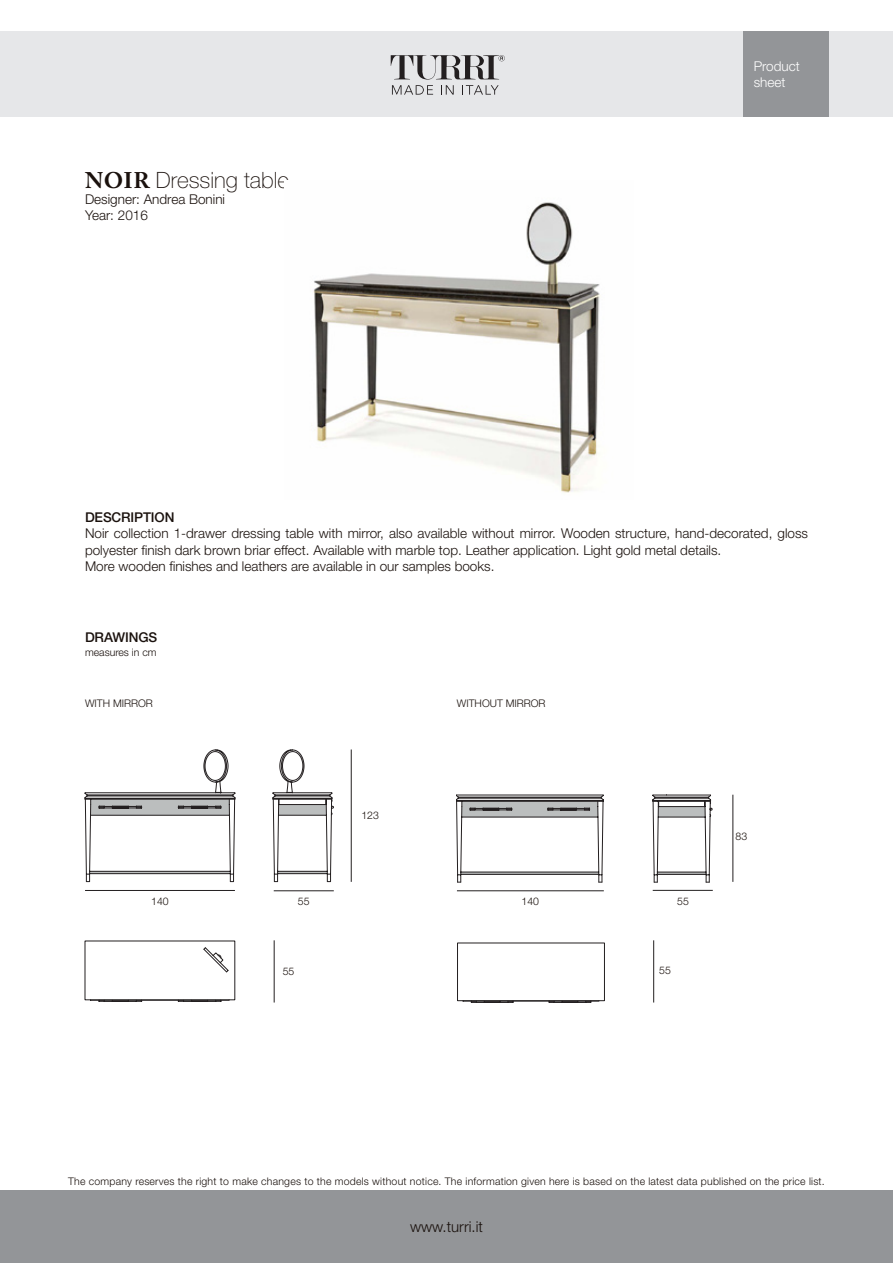
<style>
.page{position:relative;width:893px;height:1263px;background:#fff}
.page>*{position:absolute;margin:0;border:0;box-sizing:border-box;transform-origin:0 0}
.t1{font:100 22.5px "Helvetica Neue";color:#1a110d}
.t2{font:300 15px "Helvetica Neue";color:#1a110d}
.t3{font:300 13.5px/16.2px "Helvetica Neue";color:#1a110d}
.t4{font:500 13.5px "Helvetica Neue";letter-spacing:-.01em;color:#1a110d}
.t5{font:300 13.5px/16.2px "Helvetica Neue";color:#fff}
.t6{font:300 10.5px "Helvetica Neue";letter-spacing:.02em;color:#1a110d}
.t7{font:300 10.5px "Helvetica Neue";color:#1a110d}
.s1{font-family:"Adobe Caslon Pro";font-weight:700}
</style>
<div class="page">
<div style="left:0;top:32px;width:893px;height:85px;background:#e6e7e9"></div>
<div style="left:0;top:1191px;width:893px;height:72px;background:#939598"></div>
<div style="left:743px;top:32px;width:85px;height:85px;background:#939598"></div>
<svg style="left:391px;top:55px;width:114px;height:40px"></svg>
<hr style="left:653px;top:890px;width:60px;height:1px;background:#231f20">
<hr style="left:351px;top:749px;width:1px;height:133px;background:#231f20">
<hr style="left:732px;top:795px;width:1px;height:87px;background:#231f20">
<hr style="left:274px;top:940px;width:1px;height:62px;background:#231f20">
<hr style="left:653px;top:940px;width:1px;height:62px;background:#231f20">
<img style="left:313px;top:202px;width:287px;height:291px">
<svg style="left:85px;top:940px;width:151px;height:62px"></svg>
<svg style="left:85px;top:750px;width:249px;height:142px"></svg>
<svg style="left:457px;top:942px;width:148px;height:61px"></svg>
<svg style="left:456px;top:794px;width:256px;height:98px"></svg>
<p class="t1" style="left:85px;top:167px;width:205px"><span class="s1">NOIR</span> Dressing table</p>
<p class="t3" style="left:85px;top:191px;width:142px">Designer: Andrea Bonini</p>
<p class="t3" style="left:85px;top:207px;width:64px">Year: 2016</p>
<p class="t5" style="left:754px;top:58px;width:48px">Product sheet</p>
<p class="t4" style="left:85px;top:509px;width:91px">DESCRIPTION</p>
<p class="t3" style="left:85px;top:525px;width:724px">Noir collection 1-drawer dressing table with mirror, also available without mirror. Wooden structure, hand-decorated, gloss polyester finish dark brown briar effect. Available with marble top. Leather application. Light gold metal details.</p>
<p class="t3" style="left:85px;top:557px;width:411px">More wooden finishes and leathers are available in our samples books.</p>
<p class="t4" style="left:85px;top:629px;width:74px">DRAWINGS</p>
<p class="t7" style="left:85px;top:645px;width:73px">measures in cm</p>
<p class="t7" style="left:85px;top:697px;width:69px">WITH MIRROR</p>
<p class="t7" style="left:457px;top:697px;width:90px">WITHOUT MIRROR</p>
<p class="t6" style="left:361px;top:809px;width:19px">123</p>
<p class="t6" style="left:151px;top:894px;width:19px">140</p>
<p class="t6" style="left:298px;top:895px;width:13px">55</p>
<p class="t6" style="left:522px;top:894px;width:19px">140</p>
<p class="t6" style="left:677px;top:894px;width:13px">55</p>
<p class="t6" style="left:283px;top:965px;width:13px">55</p>
<p class="t6" style="left:659px;top:963px;width:13px">55</p>
<p class="t6" style="left:736px;top:829px;width:13px">83</p>
<p class="t6" style="left:68px;top:1175px;width:758px">The company reserves the right to make changes to the models without notice. The information given here is based on the latest data published on the price list.</p>
<p class="t2" style="left:410px;top:1217px;width:74px">www.turri.it</p>
</div>
